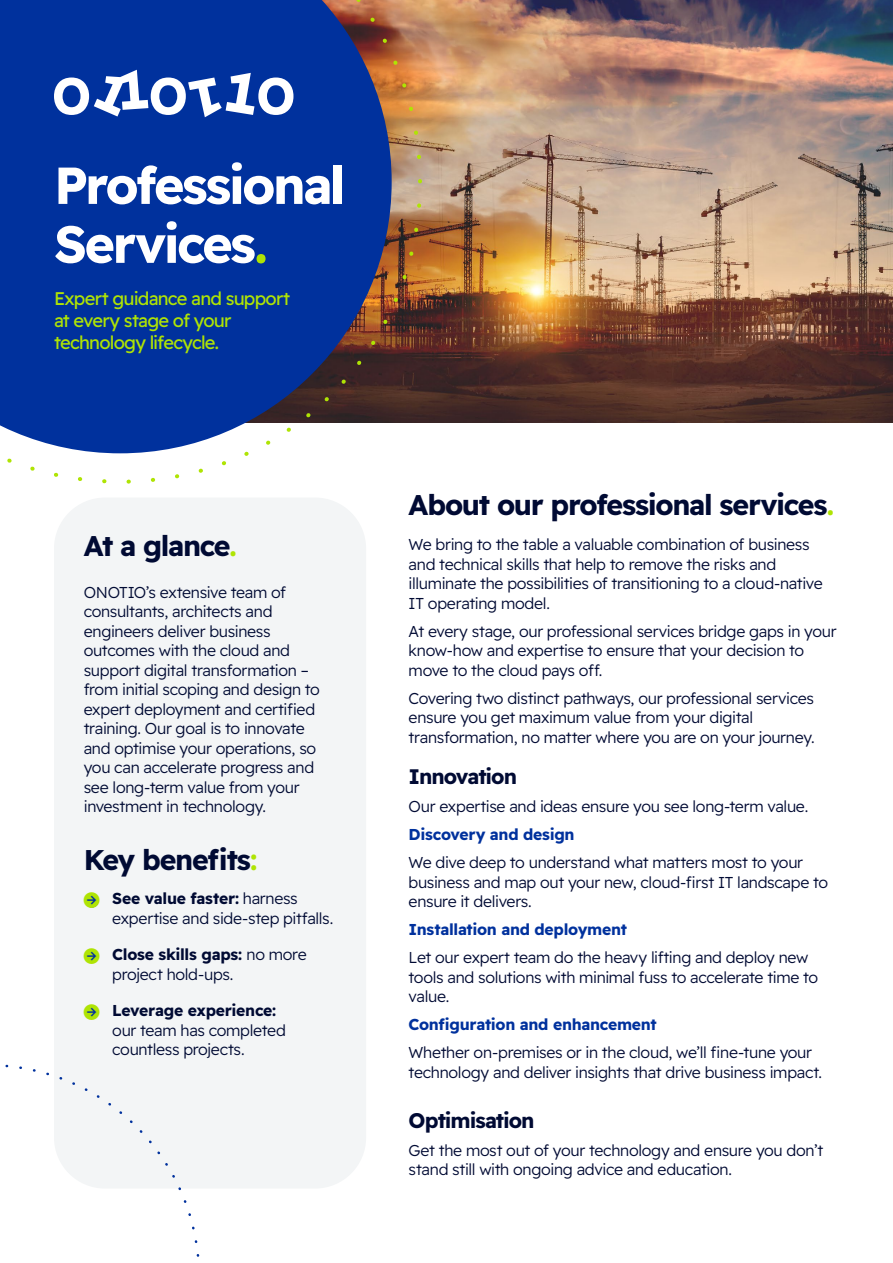
<style>
.page{position:relative;width:893px;height:1263px;background:#fff}
.page>*{position:absolute;margin:0;border:0;box-sizing:border-box;transform-origin:0 0}
.t1{font:700 51.9px/58.9px "Readex Pro";letter-spacing:-.05em;color:#fff}
.t2{font:700 28.5px "Readex Pro";letter-spacing:-.045em;color:#000a33}
.t3{font:700 21px "Readex Pro";letter-spacing:-.05em;color:#000a33}
.t4{font:18.3px/22px "Readex Pro";letter-spacing:-.04em;color:#afe404}
.t5{font:300 15.75px/19.5px "Readex Pro";letter-spacing:-.02em;color:#000a33}
.t6{font:700 15.75px "Readex Pro";letter-spacing:-.02em;color:#00319d}
.s1{color:#afe404}
.s2{font-weight:700}
</style>
<div class="page">
<img style="left:422px;top:0;width:471px;height:422px">
<div style="left:54px;top:497px;width:312px;height:691px;background:#f3f5f6;border-radius:51px"></div>
<svg style="left:0;top:0;width:422px;height:484px;background:#2d4b99"></svg>
<svg style="left:54px;top:70px;width:239px;height:47px"></svg>
<svg style="left:5px;top:1064px;width:195px;height:193px"></svg>
<svg style="left:85px;top:894px;width:14px;height:14px"></svg>
<svg style="left:85px;top:949px;width:14px;height:14px"></svg>
<svg style="left:85px;top:1005px;width:14px;height:14px"></svg>
<h1 class="t1" style="left:54px;top:157px;width:293px">Professional<br>Services<span class="s1">.</span></h1>
<p class="t4" style="left:54px;top:288px;width:238px">Expert guidance and support at every stage of your technology lifecycle.</p>
<h2 class="t2" style="left:84px;top:529px;width:154px">At a glance<span class="s1">.</span></h2>
<p class="t5" style="left:84px;top:583px;width:238px">ONOTIO’s extensive team of consultants, architects and engineers deliver business outcomes with the cloud and support digital transformation – from initial scoping and design to expert deployment and certified training. Our goal is to innovate and optimise your operations, so you can accelerate progress and see long-term value from your investment in technology.</p>
<h2 class="t2" style="left:84px;top:844px;width:175px">Key benefits<span class="s1">:</span></h2>
<p class="t5" style="left:112px;top:890px;width:222px;text-indent:-29px"><span class="s1">●□▼</span> <span class="s2">See value faster:</span> harness expertise and side-step pitfalls.</p>
<p class="t5" style="left:112px;top:946px;width:196px;text-indent:-29px"><span class="s1">●□▼</span> <span class="s2">Close skills gaps:</span> no more project hold-ups.</p>
<p class="t5" style="left:112px;top:1002px;width:175px;text-indent:-29px"><span class="s1">●□▼</span> <span class="s2">Leverage experience: </span>our team has completed countless projects.</p>
<h2 class="t2" style="left:409px;top:489px;width:427px">About our professional services<span class="s1">.</span></h2>
<p class="t5" style="left:409px;top:535px;width:416px">We bring to the table a valuable combination of business and technical skills that help to remove the risks and illuminate the possibilities of transitioning to a cloud-native IT operating model.</p>
<p class="t5" style="left:409px;top:622px;width:429px">At every stage, our professional services bridge gaps in your know-how and expertise to ensure that your decision to move to the cloud pays off.</p>
<p class="t5" style="left:409px;top:689px;width:407px">Covering two distinct pathways, our professional services ensure you get maximum value from your digital transformation, no matter where you are on your journey.</p>
<h3 class="t3" style="left:409px;top:765px;width:110px">Innovation</h3>
<p class="t5" style="left:409px;top:797px;width:401px">Our expertise and ideas ensure you see long-term value.</p>
<p class="t6" style="left:409px;top:825px;width:167px">Discovery and design</p>
<p class="t5" style="left:409px;top:853px;width:421px">We dive deep to understand what matters most to your business and map out your new, cloud-first IT landscape to ensure it delivers.</p>
<p class="t6" style="left:409px;top:920px;width:220px">Installation and deployment</p>
<p class="t5" style="left:409px;top:948px;width:411px">Let our expert team do the heavy lifting and deploy new tools and solutions with minimal fuss to accelerate time to value.</p>
<p class="t6" style="left:409px;top:1015px;width:250px">Configuration and enhancement</p>
<p class="t5" style="left:409px;top:1043px;width:415px">Whether on-premises or in the cloud, we’ll fine-tune your technology and deliver insights that drive business impact.</p>
<h3 class="t3" style="left:409px;top:1108px;width:128px">Optimisation</h3>
<p class="t5" style="left:409px;top:1141px;width:416px">Get the most out of your technology and ensure you don’t stand still with ongoing advice and education.</p>
</div>
